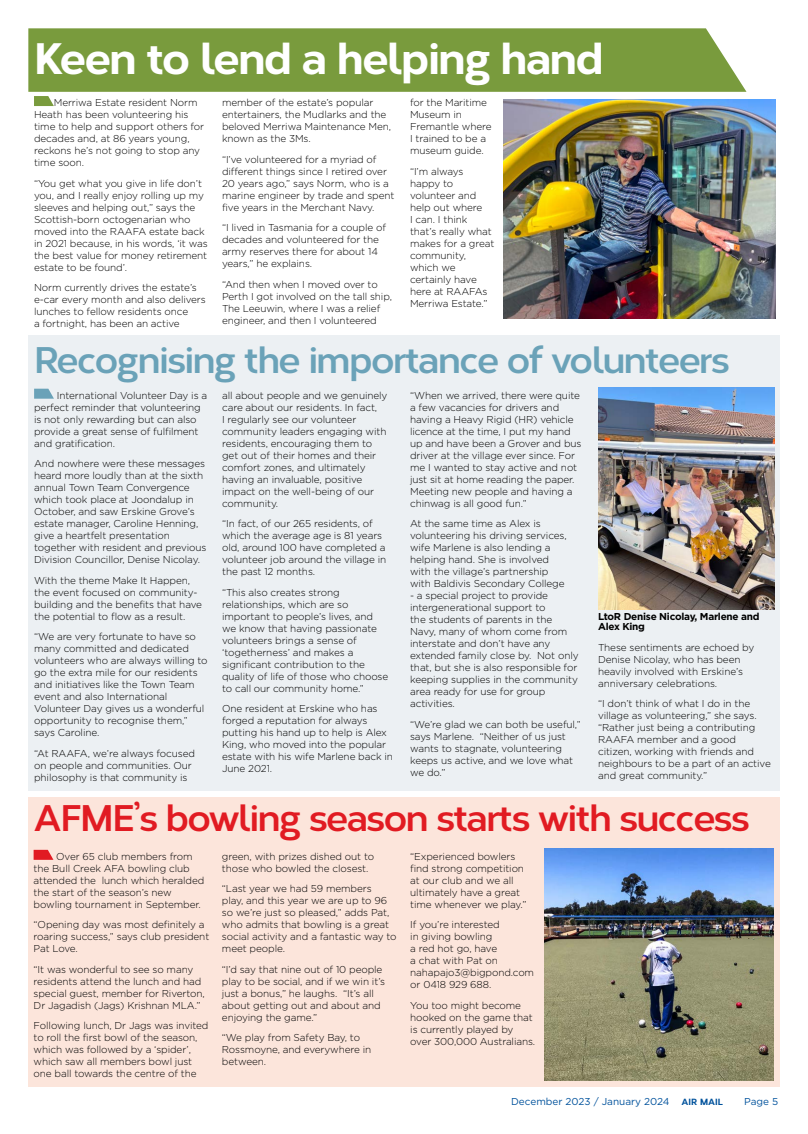
<style>
.page{position:relative;width:808px;height:1134px;background:#fff}
.page>*{position:absolute;margin:0;border:0;box-sizing:border-box;transform-origin:0 0}
.t1{font:800 44px "Corbert";letter-spacing:-.03em;color:#fff}
.t2{font:700 37px "Corbert";letter-spacing:-.04em;color:#6aa2b8}
.t3{font:700 37px "Corbert";letter-spacing:-.04em;color:#e11b22}
.t4{font:300 10px/12px "Gotham";letter-spacing:-.01em;color:#000}
.t5{font:10px "Gotham";color:#00529c}
.t6{font:700 10px/10px "Gotham";letter-spacing:-.025em;color:#000}
.s1{font-family:"Corbert";font-weight:800;font-size:9px}
</style>
<div class="page">
<div style="left:28px;top:797px;width:752px;height:290px;background:#fce5db"></div>
<div style="left:28px;top:335px;width:752px;height:455px;background:#ecf0f3"></div>
<div style="left:28px;top:28px;width:718px;height:64px;background:#799b3d"></div>
<svg style="left:34px;top:389px;width:20px;height:10px"></svg>
<svg style="left:34px;top:96px;width:20px;height:10px"></svg>
<img style="left:503px;top:99px;width:272px;height:220px">
<img style="left:598px;top:387px;width:176px;height:223px">
<svg style="left:34px;top:850px;width:19px;height:10px"></svg>
<img style="left:544px;top:849px;width:230px;height:231px">
<h1 class="t1" style="left:34px;top:24px;width:571px">Keen to lend a helping hand</h1>
<p class="t4" style="left:34px;top:96px;width:172px;text-indent:20px">Merriwa Estate resident Norm<br>Heath has been volunteering his time to help and support others for decades and, at 86 years young, reckons he’s not going to stop any time soon.</p>
<p class="t4" style="left:34px;top:177px;width:175px">“You get what you give in life don’t you, and I really enjoy rolling up my sleeves and helping out,” says the<br>Scottish-born octogenarian who moved into the RAAFA estate back in 2021 because, in his words, ‘it was the best value for money retirement estate to be found’.</p>
<p class="t4" style="left:34px;top:281px;width:173px">Norm currently drives the estate’s e-car every month and also delivers lunches to fellow residents once<br>a fortnight, has been an active</p>
<p class="t4" style="left:410px;top:96px;width:83px">for the Maritime<br>Museum in<br>Fremantle where<br>I trained to be a museum guide.</p>
<p class="t4" style="left:410px;top:165px;width:86px">“I’m always happy to volunteer and help out where<br>I can. I think that’s really what makes for a great community, which we certainly have here at RAAFAs<br>Merriwa Estate.”</p>
<p class="t4" style="left:222px;top:96px;width:171px">member of the estate’s popular entertainers, the Mudlarks and the beloved Merriwa Maintenance Men, known as the 3Ms.</p>
<p class="t4" style="left:222px;top:153px;width:174px">“I’ve volunteered for a myriad of different things since I retired over 20 years ago,” says Norm, who is a marine engineer by trade and spent five years in the Merchant Navy.</p>
<p class="t4" style="left:222px;top:221px;width:166px">“I lived in Tasmania for a couple of decades and volunteered for the army reserves there for about 14 years,” he explains.</p>
<p class="t4" style="left:222px;top:278px;width:172px">“And then when I moved over to<br>Perth I got involved on the tall ship,<br>The Leeuwin, where I was a relief engineer, and then I volunteered</p>
<h2 class="t2" style="left:34px;top:331px;width:697px">Recognising the importance of volunteers</h2>
<p class="t4" style="left:34px;top:389px;width:175px;text-indent:23px">International Volunteer Day is a perfect reminder that volunteering is not only rewarding but can also provide a great sense of fulfilment and gratification.</p>
<p class="t4" style="left:34px;top:457px;width:174px">And nowhere were these messages heard more loudly than at the sixth annual Town Team Convergence which took place at Joondalup in October, and saw Erskine Grove’s estate manager, Caroline Henning, give a heartfelt presentation together with resident and previous Division Councillor, Denise Nicolay.</p>
<p class="t4" style="left:34px;top:574px;width:169px">With the theme Make It Happen, the event focused on community&shy;building and the benefits that have the potential to flow as a result.</p>
<p class="t4" style="left:34px;top:630px;width:175px">“We are very fortunate to have so many committed and dedicated volunteers who are always willing to go the extra mile for our residents and initiatives like the Town Team event and also International<br>Volunteer Day gives us a wonderful opportunity to recognise them,” says Caroline.</p>
<p class="t4" style="left:34px;top:747px;width:162px">“At RAAFA, we’re always focused on people and communities. Our philosophy is that community is</p>
<p class="t4" style="left:410px;top:389px;width:173px">“When we arrived, there were quite a few vacancies for drivers and having a Heavy Rigid (HR) vehicle licence at the time, I put my hand up and have been a Grover and bus driver at the village ever since. For me I wanted to stay active and not just sit at home reading the paper.<br>Meeting new people and having a chinwag is all good fun.”</p>
<p class="t4" style="left:410px;top:517px;width:158px">At the same time as Alex is volunteering his driving services, wife Marlene is also lending a helping hand. She is involved with the village’s partnership with Baldivis Secondary College</p>
<p class="t4" style="left:410px;top:589px;width:170px">- a special project to provide intergenerational support to<br>the students of parents in the<br>Navy, many of whom come from interstate and don’t have any extended family close by. Not only that, but she is also responsible for keeping supplies in the community area ready for use for group activities.</p>
<p class="t4" style="left:410px;top:718px;width:172px">“We’re glad we can both be useful,” says Marlene. “Neither of us just wants to stagnate, volunteering keeps us active, and we love what we do.”</p>
<p class="t4" style="left:222px;top:389px;width:167px">all about people and we genuinely care about our residents. In fact,<br>I regularly see our volunteer community leaders engaging with residents, encouraging them to get out of their homes and their comfort zones, and ultimately having an invaluable, positive impact on the well-being of our community.</p>
<p class="t4" style="left:222px;top:517px;width:166px">“In fact, of our 265 residents, of which the average age is 81 years old, around 100 have completed a volunteer job around the village in the past 12 months.</p>
<p class="t4" style="left:222px;top:586px;width:168px">“This also creates strong relationships, which are so important to people’s lives, and we know that having passionate volunteers brings a sense of ‘togetherness’ and makes a significant contribution to the quality of life of those who choose to call our community home.”</p>
<p class="t4" style="left:222px;top:702px;width:172px">One resident at Erskine who has forged a reputation for always putting his hand up to help is Alex<br>King, who moved into the popular estate with his wife Marlene back in<br>June 2021.</p>
<p class="t6" style="left:598px;top:611px;width:163px">LtoR Denise Nicolay, Marlene and<br>Alex King</p>
<p class="t4" style="left:598px;top:641px;width:158px">These sentiments are echoed by<br>Denise Nicolay, who has been heavily involved with Erskine’s anniversary celebrations.</p>
<p class="t4" style="left:598px;top:697px;width:174px">“I don’t think of what I do in the village as volunteering,” she says. “Rather just being a contributing<br>RAAFA member and a good citizen, working with friends and neighbours to be a part of an active and great community.”</p>
<h2 class="t3" style="left:34px;top:789px;width:717px">AFME’s bowling season starts with success</h2>
<p class="t4" style="left:34px;top:850px;width:172px;text-indent:23px">Over 65 club members from the Bull Creek AFA bowling club attended the lunch which heralded the start of the season’s new bowling tournament in September.</p>
<p class="t4" style="left:34px;top:919px;width:177px">“Opening day was most definitely a roaring success,” says club president<br>Pat Love.</p>
<p class="t4" style="left:34px;top:963px;width:173px">“It was wonderful to see so many residents attend the lunch and had special guest, member for Riverton, Dr Jagadish (Jags) Krishnan MLA.”</p>
<p class="t4" style="left:34px;top:1020px;width:176px">Following lunch, Dr Jags was invited to roll the first bowl of the season, which was followed by a ‘spider’, which saw all members bowl just one ball towards the centre of the</p>
<p class="t4" style="left:410px;top:850px;width:118px">“Experienced bowlers find strong competition at our club and we all ultimately have a great time whenever we play.”</p>
<p class="t4" style="left:410px;top:919px;width:125px">If you’re interested<br>in giving bowling<br>a red hot go, have<br>a chat with Pat on nahapajo3@bigpond.com or 0418 929 688.</p>
<p class="t4" style="left:410px;top:999px;width:126px">You too might become hooked on the game that is currently played by over 300,000 Australians.</p>
<p class="t4" style="left:222px;top:850px;width:154px">green, with prizes dished out to those who bowled the closest.</p>
<p class="t4" style="left:222px;top:883px;width:176px">“Last year we had 59 members<br>play, and this year we are up to 96 so we’re just so pleased,” adds Pat, who admits that bowling is a great social activity and a fantastic way to meet people.</p>
<p class="t4" style="left:222px;top:963px;width:165px">“I’d say that nine out of 10 people play to be social, and if we win it’s just a bonus,” he laughs. “It’s all about getting out and about and enjoying the game.”</p>
<p class="t4" style="left:222px;top:1032px;width:151px">“We play from Safety Bay, to<br>Rossmoyne, and everywhere in between.</p>
<p class="t5" style="left:511px;top:1096px;width:213px">December 2023 / January 2024 <span class="s1">AIR MAIL</span></p>
<p class="t5" style="left:744px;top:1096px;width:36px">Page 5</p>
</div>
